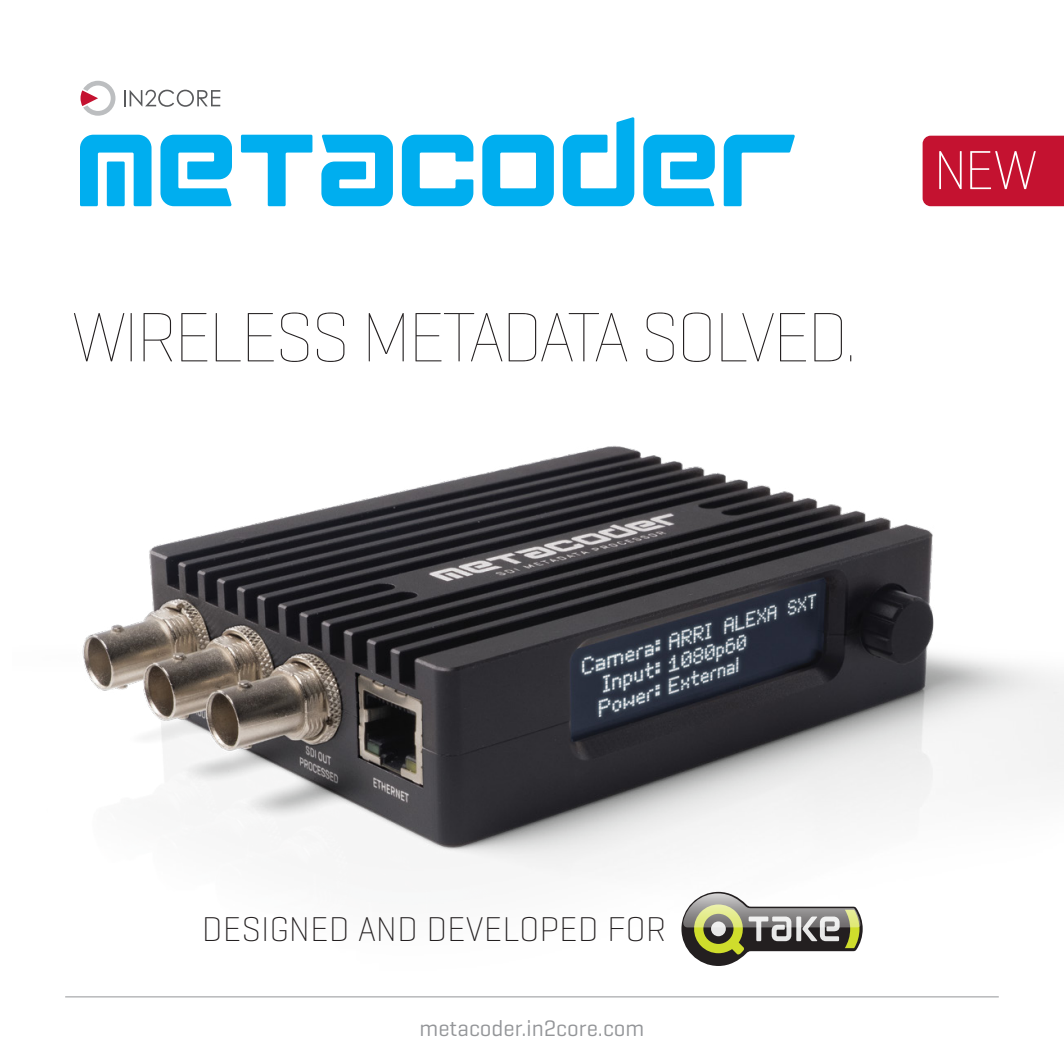
<style>
.page{position:relative;width:1064px;height:1064px;background:#fff}
.page>*{position:absolute;margin:0;border:0;box-sizing:border-box;transform-origin:0 0}
.t1{font:100 71px "Geogrotesque";letter-spacing:-.05em;color:#231f20}
.t2{font:200 35px "Geogrotesque";color:#231f20}
.t3{font:22.75px "Geogrotesque";color:#939598}
</style>
<div class="page">
<img style="left:82px;top:446px;width:981px;height:520px">
<hr style="left:65px;top:996px;width:933px;height:1px;background:#939598">
<svg style="left:124px;top:90px;width:96px;height:17px"></svg>
<svg style="left:80px;top:81px;width:35px;height:35px"></svg>
<svg style="left:922px;top:136px;width:141px;height:70px;background:#c8233e"></svg>
<svg style="left:681px;top:891px;width:181px;height:74px"></svg>
<div style="left:710px;top:921px;width:15px;height:14px;background:#e7e7e7;border-radius:50%"></div>
<svg style="left:682px;top:893px;width:179px;height:34px"></svg>
<svg style="left:80px;top:135px;width:71px;height:71px"></svg>
<svg style="left:241px;top:135px;width:71px;height:71px"></svg>
<svg style="left:160px;top:135px;width:72px;height:71px"></svg>
<svg style="left:643px;top:135px;width:71px;height:71px"></svg>
<svg style="left:321px;top:135px;width:72px;height:71px"></svg>
<svg style="left:401px;top:135px;width:72px;height:71px"></svg>
<svg style="left:723px;top:135px;width:71px;height:71px"></svg>
<svg style="left:482px;top:135px;width:71px;height:71px"></svg>
<svg style="left:562px;top:117px;width:72px;height:89px"></svg>
<h1 class="t1" style="left:72px;top:293px;width:787px">WIRELESS METADATA SOLVED.</h1>
<p class="t2" style="left:202px;top:907px;width:465px">DESIGNED AND DEVELOPED FOR</p>
<p class="t3" style="left:419px;top:1013px;width:226px">metacoder.in2core.com</p>
</div>
